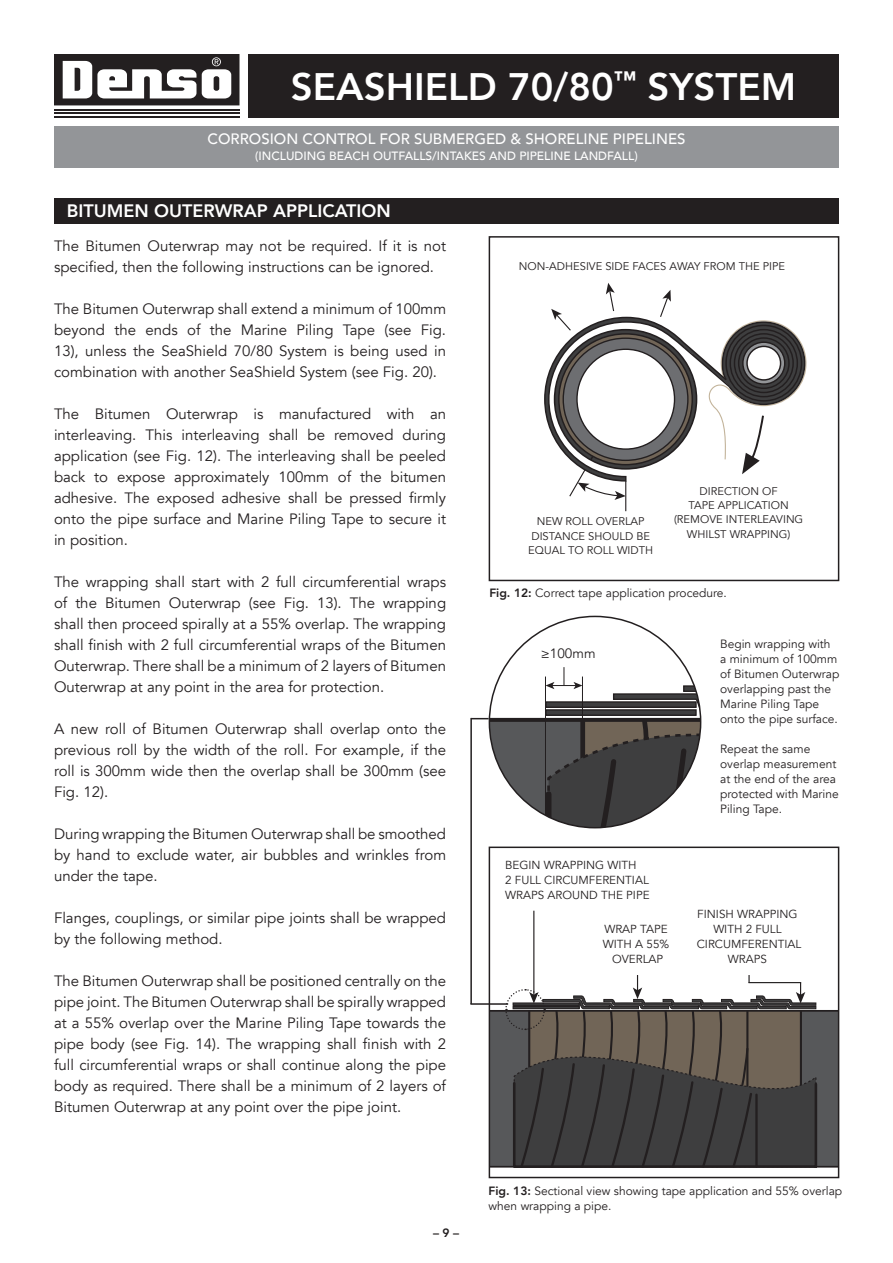
<style>
.page{position:relative;width:893px;height:1263px;background:#fff}
.page>*{position:absolute;margin:0;border:0;box-sizing:border-box;transform-origin:0 0}
.t1{font:800 38.25px "Avenir";color:#fff}
.t2{font:800 18px "Avenir";color:#fff}
.t3{font:15px/21px "Avenir";color:#231f20;text-align:justify}
.t4{font:500 15px "Avenir";color:#fff}
.t5{font:13.5px "Avenir";color:#231f20}
.t6{font:12px/15px "Avenir";color:#231f20}
.t7{font:500 12px "Avenir";color:#fff}
.t8{font:800 12px "Avenir";color:#231f20}
.t9{font:11.7px/15.1px "Avenir";color:#231f20;text-align:center}
.t10{font:11.1px/14.4px "Avenir";color:#231f20;text-align:center}
.s1{font-weight:800}
</style>
<div class="page">
<hr style="left:54px;top:109px;width:186px;height:2px;background:#231f20">
<hr style="left:54px;top:113px;width:185px;height:1px;background:#231f20">
<hr style="left:54px;top:116px;width:186px;height:2px;background:#231f20">
<svg style="left:54px;top:54px;width:185px;height:51px"></svg>
<div style="left:248px;top:54px;width:591px;height:64px;background:#231f20"></div>
<div style="left:54px;top:126px;width:785px;height:41px;background:#939598"></div>
<hr style="left:625px;top:481px;width:1px;height:30px;background:#231f20">
<svg style="left:544px;top:283px;width:263px;height:217px"></svg>
<div style="left:489px;top:236px;width:350px;height:345px;border:2px solid #231f20"></div>
<div style="left:489px;top:1010px;width:350px;height:156px;background:#57585a"></div>
<hr style="left:489px;top:1010px;width:350px;height:2px;background:#231f20">
<hr style="left:489px;top:1166px;width:350px;height:1px;background:#231f20">
<hr style="left:533px;top:911px;width:1px;height:84px;background:#231f20">
<div style="left:489px;top:846px;width:350px;height:332px;border:2px solid #231f20"></div>
<svg style="left:489px;top:722px;width:51px;height:91px;fill:#57585a"></svg>
<hr style="left:489px;top:718px;width:212px;height:4px;background:#231f20">
<svg style="left:540px;top:641px;width:161px;height:187px"></svg>
<svg style="left:504px;top:975px;width:314px;height:193px"></svg>
<svg style="left:472px;top:718px;width:17px;height:1px"></svg>
<hr style="left:470px;top:718px;width:2px;height:286px;background:#231f20">
<hr style="left:470px;top:1003px;width:38px;height:2px;background:#231f20">
<div style="left:54px;top:198px;width:785px;height:25px;background:#231f20"></div>
<h1 class="t1" style="left:291px;top:64px;width:507px">SEASHIELD 70/80<sup>™</sup> SYSTEM</h1>
<p class="t4" style="left:207px;top:133px;width:479px">CORROSION CONTROL FOR SUBMERGED &amp; SHORELINE PIPELINES</p>
<p class="t7" style="left:255px;top:151px;width:384px">(INCLUDING BEACH OUTFALLS/INTAKES AND PIPELINE LANDFALL)</p>
<p class="t2" style="left:67px;top:204px;width:325px">BITUMEN OUTERWRAP APPLICATION</p>
<p class="t3" style="left:54px;top:237px;width:394px">The Bitumen Outerwrap may not be required. If it is not specified, then the following instructions can be ignored.</p>
<p class="t3" style="left:54px;top:300px;width:394px">The Bitumen Outerwrap shall extend a minimum of 100mm beyond the ends of the Marine Piling Tape (see Fig.<br>13), unless the SeaShield 70/80 System is being used in combination with another SeaShield System (see Fig. 20).</p>
<p class="t3" style="left:54px;top:405px;width:394px">The Bitumen Outerwrap is manufactured with an interleaving. This interleaving shall be removed during application (see Fig. 12). The interleaving shall be peeled back to expose approximately 100mm of the bitumen adhesive. The exposed adhesive shall be pressed firmly onto the pipe surface and Marine Piling Tape to secure it in position.</p>
<p class="t3" style="left:54px;top:573px;width:394px">The wrapping shall start with 2 full circumferential wraps of the Bitumen Outerwrap (see Fig. 13). The wrapping shall then proceed spirally at a 55% overlap. The wrapping shall finish with 2 full circumferential wraps of the Bitumen Outerwrap. There shall be a minimum of 2 layers of Bitumen Outerwrap at any point in the area for protection.</p>
<p class="t3" style="left:54px;top:720px;width:394px">A new roll of Bitumen Outerwrap shall overlap onto the previous roll by the width of the roll. For example, if the roll is 300mm wide then the overlap shall be 300mm (see Fig. 12).</p>
<p class="t3" style="left:54px;top:825px;width:394px">During wrapping the Bitumen Outerwrap shall be smoothed by hand to exclude water, air bubbles and wrinkles from under the tape.</p>
<p class="t3" style="left:54px;top:909px;width:394px">Flanges, couplings, or similar pipe joints shall be wrapped by the following method.</p>
<p class="t3" style="left:54px;top:972px;width:394px">The Bitumen Outerwrap shall be positioned centrally on the pipe joint. The Bitumen Outerwrap shall be spirally wrapped at a 55% overlap over the Marine Piling Tape towards the pipe body (see Fig. 14). The wrapping shall finish with 2 full circumferential wraps or shall continue along the pipe body as required. There shall be a minimum of 2 layers of Bitumen Outerwrap at any point over the pipe joint.</p>
<p class="t8" style="left:433px;top:1228px;width:28px">– 9 –</p>
<p class="t10" style="left:519px;top:259px;width:268px">NON-ADHESIVE SIDE FACES AWAY FROM THE PIPE</p>
<p class="t10" style="left:528px;top:515px;width:126px">NEW ROLL OVERLAP<br>DISTANCE SHOULD BE<br>EQUAL TO ROLL WIDTH</p>
<p class="t10" style="left:674px;top:484px;width:131px">DIRECTION OF<br>TAPE APPLICATION (REMOVE INTERLEAVING<br>WHILST WRAPPING)</p>
<p class="t6" style="left:489px;top:586px;width:239px"><span class="s1">Fig. 12:</span> Correct tape application procedure.</p>
<p class="t6" style="left:720px;top:638px;width:121px">Begin wrapping with a minimum of 100mm of Bitumen Outerwrap overlapping past the<br>Marine Piling Tape onto the pipe surface.</p>
<p class="t6" style="left:720px;top:743px;width:120px">Repeat the same overlap measurement at the end of the area protected with Marine<br>Piling Tape.</p>
<p class="t5" style="left:541px;top:645px;width:56px">≥100mm</p>
<p class="t9" style="left:505px;top:857px;width:146px;text-align:left">BEGIN WRAPPING WITH<br>2 FULL CIRCUMFERENTIAL<br>WRAPS AROUND THE PIPE</p>
<p class="t9" style="left:603px;top:921px;width:68px">WRAP TAPE<br>WITH A 55%<br>OVERLAP</p>
<p class="t9" style="left:697px;top:906px;width:106px">FINISH WRAPPING<br>WITH 2 FULL<br>CIRCUMFERENTIAL<br>WRAPS</p>
<p class="t6" style="left:489px;top:1184px;width:355px"><span class="s1">Fig. 13:</span> Sectional view showing tape application and 55% overlap when wrapping a pipe.</p>
</div>
